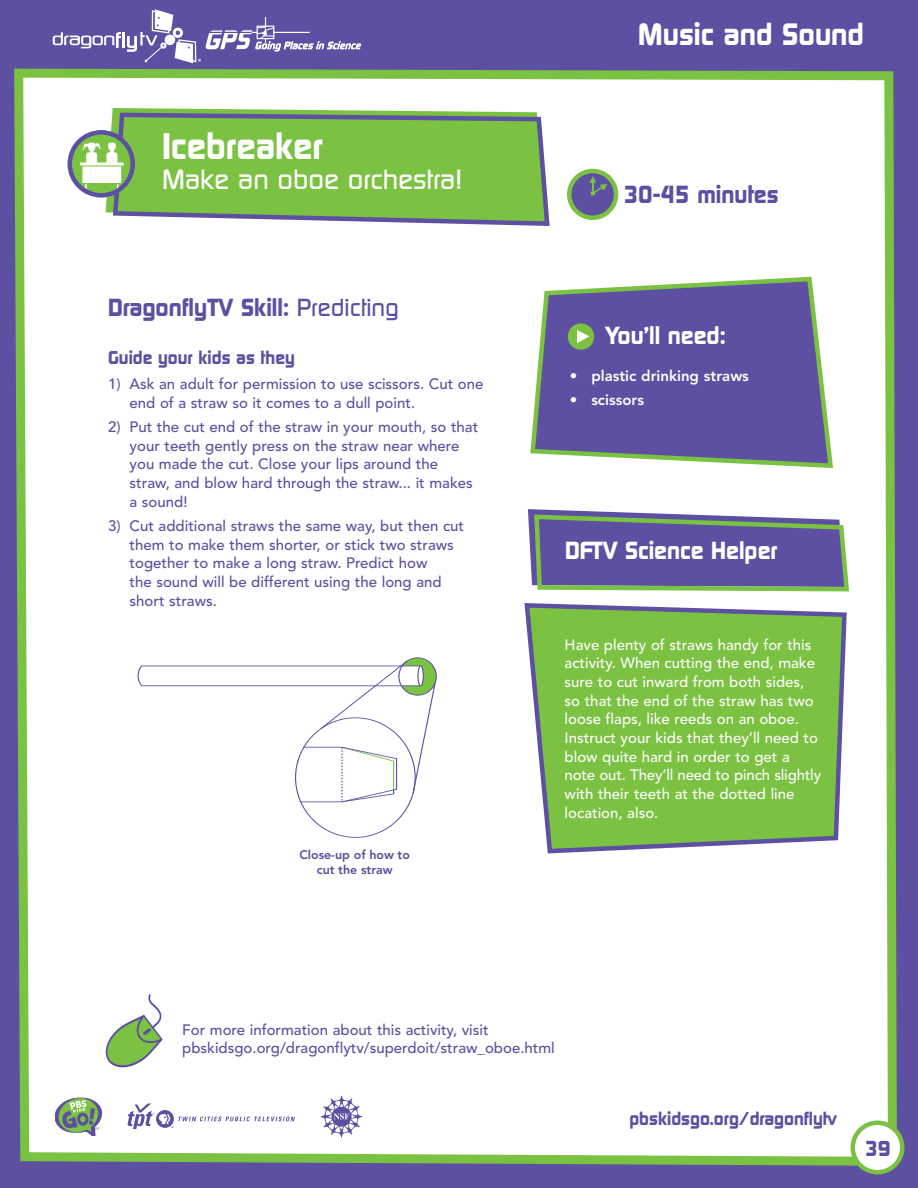
<style>
.page{position:relative;width:918px;height:1188px;background:#5d4fa1}
.page>*{position:absolute;margin:0;border:0;box-sizing:border-box;transform-origin:0 0}
.t1{font:700 36px "Dicot";color:#fff}
.t2{font:700 30px "Dicot";color:#fff}
.t3{font:500 27px "Dicot";color:#fff}
.t4{font:700 24px "Dicot";color:#5d4fa1}
.t5{font:700 24px "Dicot";color:#fff}
.t6{font:700 21px "Dicot";color:#5d4fa1}
.t7{font:700 18px "Dicot";color:#5d4fa1}
.t8{font:500 15px/18.8px "Avenir";color:#5d4fa1}
.t9{font:500 15px/18.8px "Avenir";color:#fff}
.t10{font:800 15px "Avenir";color:#fff}
.t11{font:800 12.45px/14.9px "Avenir";color:#594c99;text-align:center}
.s1{font-weight:500}
</style>
<div class="page">
<div style="left:14px;top:69px;width:883px;height:1097px;background:#fff"></div>
<svg style="left:106px;top:108px;width:440px;height:115px;background:#b7dd99"></svg>
<svg style="left:113px;top:113px;width:437px;height:113px;background:#80ba56"></svg>
<svg style="left:530px;top:277px;width:303px;height:191px"></svg>
<svg style="left:528px;top:509px;width:321px;height:82px"></svg>
<svg style="left:524px;top:603px;width:323px;height:250px;background:#85c059"></svg>
<svg style="left:68px;top:130px;width:67px;height:68px"></svg>
<div style="left:568px;top:323px;width:26px;height:27px;background:#7bc142;border-radius:50%"></div>
<svg style="left:577px;top:330px;width:13px;height:13px"></svg>
<svg style="left:850px;top:1120px;width:54px;height:54px;background:#c8d9c1"></svg>
<svg style="left:106px;top:994px;width:57px;height:73px;background:#bdd4b0"></svg>
<svg style="left:128px;top:1103px;width:167px;height:26px;background:#e7e5f1"></svg>
<svg style="left:56px;top:1096px;width:48px;height:40px"></svg>
<svg style="left:321px;top:1096px;width:41px;height:41px"></svg>
<svg style="left:567px;top:169px;width:51px;height:51px"></svg>
<svg style="left:53px;top:9px;width:308px;height:54px"></svg>
<svg style="left:399px;top:658px;width:37px;height:37px"></svg>
<svg style="left:138px;top:660px;width:298px;height:143px;background:#f8f8f9"></svg>
<div style="left:398px;top:657px;width:39px;height:39px;border:1px solid #5d4fa1;border-radius:50%"></div>
<h1 class="t1" style="left:162px;top:125px;width:162px">Icebreaker</h1>
<h3 class="t3" style="left:162px;top:164px;width:302px">Make an oboe orchestra!</h3>
<h3 class="t4" style="left:108px;top:294px;width:293px">DragonflyTV Skill: <span class="s1">Predicting</span></h3>
<p class="t7" style="left:108px;top:347px;width:188px">Guide your kids as they</p>
<p class="t8" style="left:130px;top:376px;width:355px;text-indent:-22px">1) Ask an adult for permission to use scissors. Cut one end of a straw so it comes to a dull point.</p>
<p class="t8" style="left:130px;top:419px;width:350px;text-indent:-22px">2) Put the cut end of the straw in your mouth, so that your teeth gently press on the straw near where you made the cut. Close your lips around the straw, and blow hard through the straw... it makes a sound!</p>
<p class="t8" style="left:130px;top:518px;width:336px;text-indent:-22px">3) Cut additional straws the same way, but then cut them to make them shorter, or stick two straws together to make a long straw. Predict how<br>the sound will be different using the long and short straws.</p>
<p class="t11" style="left:299px;top:849px;width:112px">Close-up of how to cut the straw</p>
<h2 class="t2" style="left:638px;top:17px;width:227px">Music and Sound</h2>
<h3 class="t4" style="left:624px;top:180px;width:156px">30-45 minutes</h3>
<h3 class="t5" style="left:605px;top:322px;width:122px">You’ll need:</h3>
<p class="t10" style="left:570px;top:370px;width:181px">• plastic drinking straws</p>
<p class="t10" style="left:570px;top:393px;width:76px">• scissors</p>
<h3 class="t5" style="left:565px;top:537px;width:214px">DFTV Science Helper</h3>
<p class="t9" style="left:565px;top:636px;width:258px">Have plenty of straws handy for this activity. When cutting the end, make sure to cut inward from both sides, so that the end of the straw has two loose flaps, like reeds on an oboe.<br>Instruct your kids that they’ll need to blow quite hard in order to get a note out. They’ll need to pinch slightly with their teeth at the dotted line location, also.</p>
<p class="t8" style="left:182px;top:1021px;width:374px">For more information about this activity, visit pbskidsgo.org/dragonflytv/superdoit/straw_oboe.html</p>
<p class="t7" style="left:629px;top:1108px;width:209px">pbskidsgo.org/dragonflytv</p>
<h3 class="t6" style="left:865px;top:1136px;width:27px">39</h3>
</div>
